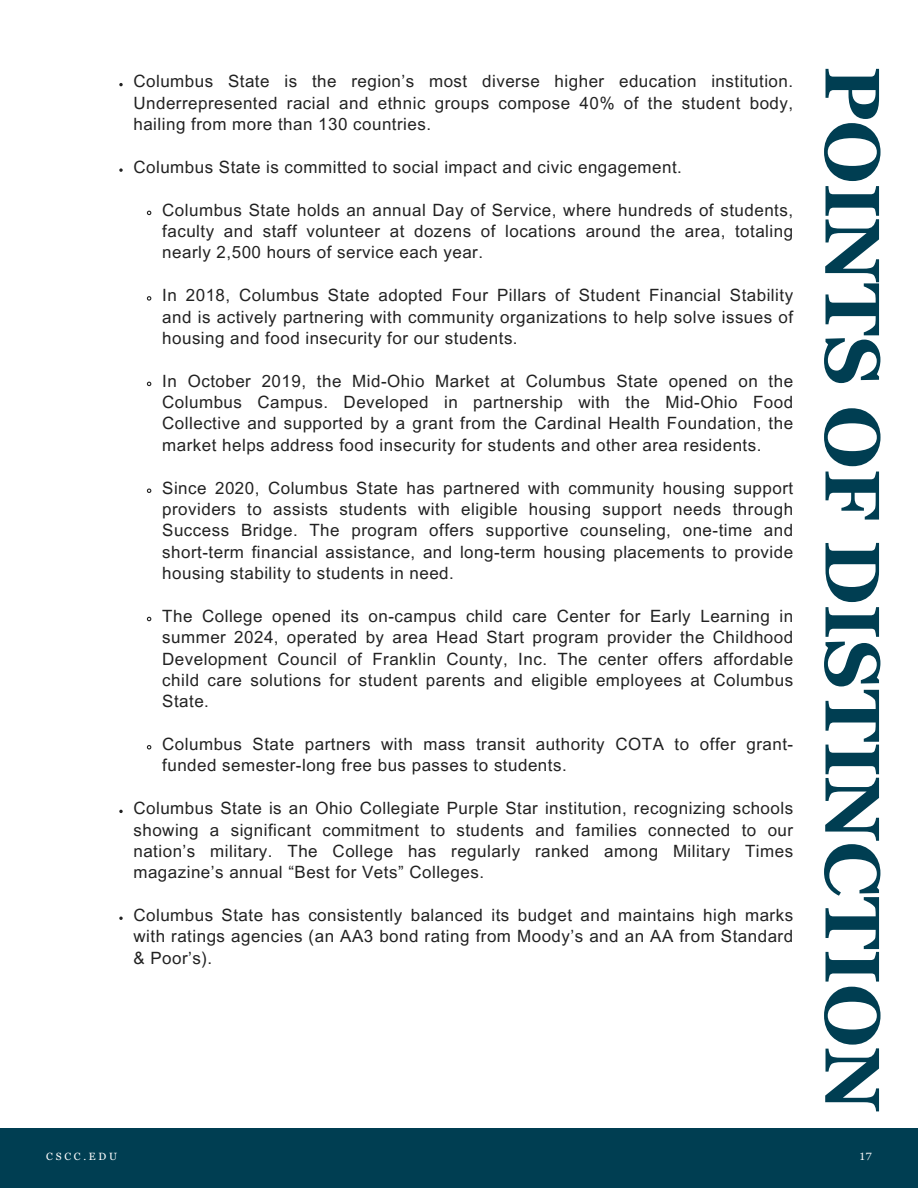
<style>
.page{position:relative;width:918px;height:1188px;background:#fff}
.page>*{position:absolute;margin:0;border:0;box-sizing:border-box;transform-origin:0 0}
.t1{font:700 77.25px "Georgia Pro";color:#003e52}
.t2{font:16.95px/21.3px "Arial MT Pro";letter-spacing:.03em;color:#222;text-align:justify}
.t3{font:10.5px "Georgia Pro";letter-spacing:.26em;color:#fff}
</style>
<div class="page">
<div style="left:0;top:1129px;width:918px;height:59px;background:#003e52"></div>
<svg style="left:119px;top:83px;width:4px;height:3px"></svg>
<svg style="left:119px;top:168px;width:4px;height:4px"></svg>
<svg style="left:146px;top:210px;width:6px;height:6px"></svg>
<svg style="left:146px;top:296px;width:6px;height:5px"></svg>
<svg style="left:146px;top:381px;width:6px;height:6px"></svg>
<svg style="left:146px;top:488px;width:6px;height:5px"></svg>
<svg style="left:146px;top:616px;width:6px;height:6px"></svg>
<svg style="left:146px;top:745px;width:6px;height:5px"></svg>
<svg style="left:119px;top:810px;width:4px;height:3px"></svg>
<svg style="left:119px;top:917px;width:4px;height:3px"></svg>
<p class="t2" style="left:133px;top:73px;width:661px">Columbus State is the region’s most diverse higher education institution.<br>Underrepresented racial and ethnic groups compose 40% of the student body, hailing from more than 130 countries.</p>
<p class="t2" style="left:133px;top:158px;width:550px">Columbus State is committed to social impact and civic engagement.</p>
<p class="t2" style="left:162px;top:201px;width:632px">Columbus State holds an annual Day of Service, where hundreds of students, faculty and staff volunteer at dozens of locations around the area, totaling nearly 2,500 hours of service each year.</p>
<p class="t2" style="left:162px;top:287px;width:632px">In 2018, Columbus State adopted Four Pillars of Student Financial Stability and is actively partnering with community organizations to help solve issues of housing and food insecurity for our students.</p>
<p class="t2" style="left:162px;top:372px;width:632px">In October 2019, the Mid-Ohio Market at Columbus State opened on the Columbus Campus. Developed in partnership with the Mid-Ohio Food Collective and supported by a grant from the Cardinal Health Foundation, the market helps address food insecurity for students and other area residents.</p>
<p class="t2" style="left:162px;top:479px;width:632px">Since 2020, Columbus State has partnered with community housing support providers to assists students with eligible housing support needs through Success Bridge. The program offers supportive counseling, one-time and short-term financial assistance, and long-term housing placements to provide housing stability to students in need.</p>
<p class="t2" style="left:162px;top:607px;width:632px">The College opened its on-campus child care Center for Early Learning in summer 2024, operated by area Head Start program provider the Childhood Development Council of Franklin County, Inc. The center offers affordable child care solutions for student parents and eligible employees at Columbus State.</p>
<p class="t2" style="left:162px;top:736px;width:632px">Columbus State partners with mass transit authority COTA to offer grant&shy;funded semester-long free bus passes to students.</p>
<h1 class="t2" style="left:133px;top:800px;width:661px">Columbus State is an Ohio Collegiate Purple Star institution, recognizing schools showing a significant commitment to students and families connected to our nation’s military. The College has regularly ranked among Military Times magazine’s annual “Best for Vets” Colleges.</h1>
<p class="t2" style="left:133px;top:907px;width:661px">Columbus State has consistently balanced its budget and maintains high marks with ratings agencies (an AA3 bond rating from Moody’s and an AA from Standard &amp; Poor’s).</p>
<p class="t1" style="left:896px;top:66px;width:1047px;rotate:90deg">POINTS OF DISTINCTION</p>
<p class="t3" style="left:46px;top:1151px;width:72px">CSCC.EDU</p>
<p class="t3" style="left:860px;top:1151px;width:14px">17</p>
</div>
